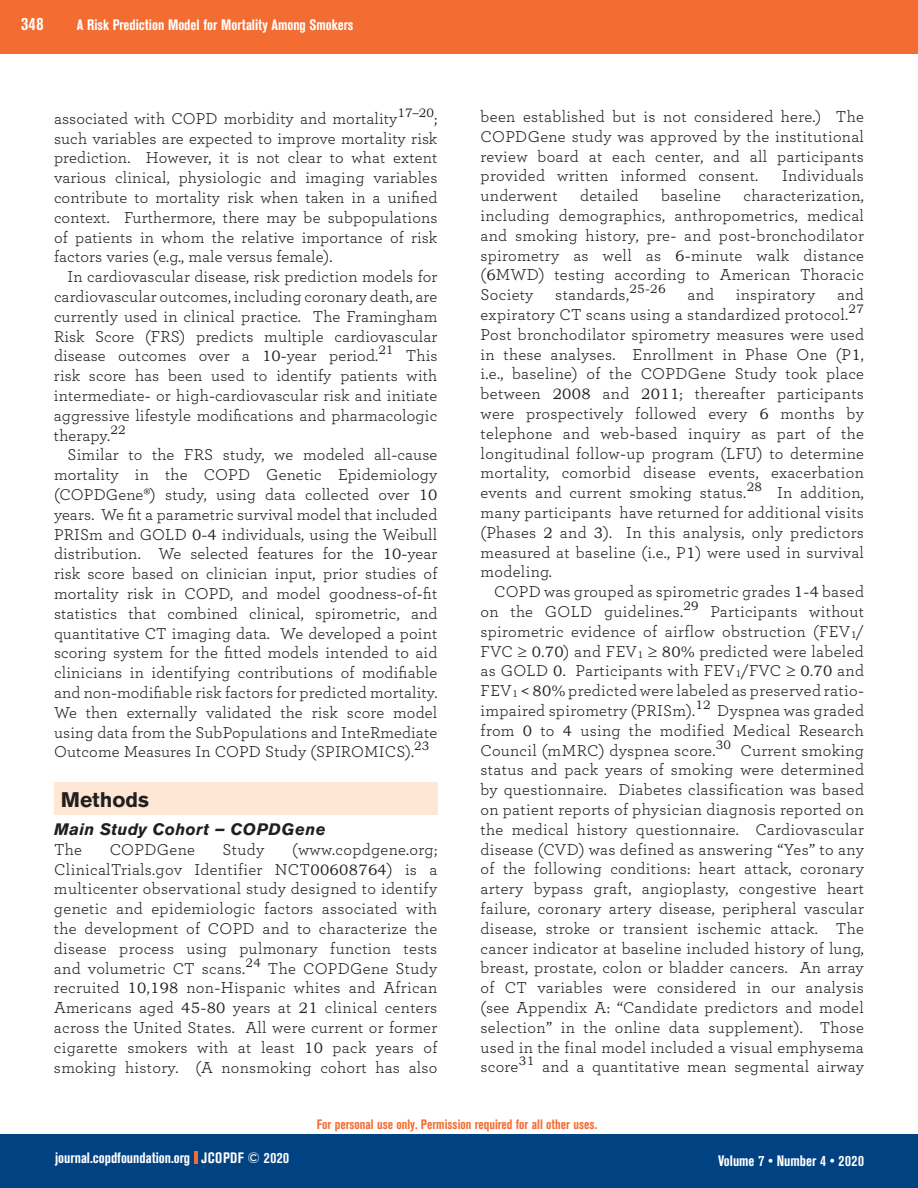
<style>
.page{position:relative;width:918px;height:1188px;background:#fff}
.page>*{position:absolute;margin:0;border:0;box-sizing:border-box;transform-origin:0 0}
.t1{font:700 21px "Akzidenz Grotesk BE";color:#231f20}
.t2{font:700 condensed 18px "Akzidenz Grotesk BE";color:#fff}
.t3{font:16.5px/19.8px "Breathe";letter-spacing:.01em;color:#231f20;text-align:justify}
.t4{font:italic 700 16.5px "Akzidenz Grotesk BQ";letter-spacing:.02em;color:#231f20}
.t5{font:700 condensed 15px "Akzidenz Grotesk BE";color:#fff}
.t6{font:700 condensed 13.5px "Akzidenz Grotesk BE";color:#f36c32}
.s1{font-family:"Bookman Old Style";font-size:15px}
.s2{font-family:"Bookman Old Style";font-size:9.6px}
</style>
<div class="page">
<div style="left:0;top:1134px;width:918px;height:54px;background:#004282"></div>
<div style="left:0;top:0;width:918px;height:54px;background:#f36c32"></div>
<svg style="left:194px;top:1152px;width:3px;height:12px"></svg>
<div style="left:54px;top:782px;width:383px;height:33px;background:#fee7d4"></div>
<p class="t2" style="left:21px;top:13px;width:24px">348</p>
<p class="t5" style="left:77px;top:16px;width:278px">A Risk Prediction Model for Mortality Among Smokers</p>
<p class="t3" style="left:54px;top:108px;width:385px">associated with COPD morbidity and mortality<sup>17–20</sup>; such variables are expected to improve mortality risk prediction. However, it is not clear to what extent various clinical, physiologic and imaging variables contribute to mortality risk when taken in a unified context. Furthermore, there may be subpopulations of patients in whom the relative importance of risk factors varies (e.g., male versus female).</p>
<p class="t3" style="left:54px;top:266px;width:385px;text-indent:14px">In cardiovascular disease, risk prediction models for cardiovascular outcomes, including coronary death, are currently used in clinical practice. The Framingham Risk Score (FRS) predicts multiple cardiovascular disease outcomes over a <span class="s1">10-</span>year period.<sup>21</sup> This risk score has been used to identify patients with intermediate<span class="s1">-</span> or high<span class="s1">-</span>cardiovascular risk and initiate aggressive lifestyle modifications and pharmacologic therapy.<sup>22</sup></p>
<p class="t3" style="left:54px;top:444px;width:385px;text-indent:13px">Similar to the FRS study, we modeled all<span class="s1">-</span>cause mortality in the COPD Genetic Epidemiology (COPDGene®) study, using data collected over <span class="s1">10 </span>years. We fit a parametric survival model that included PRISm and GOLD <span class="s1">0-4</span> individuals, using the Weibull distribution. We selected features for the <span class="s1">10-</span>year risk score based on clinician input, prior studies of mortality risk in COPD, and model goodness<span class="s1">-</span>of<span class="s1">-</span>fit statistics that combined clinical, spirometric, and quantitative CT imaging data. We developed a point scoring system for the fitted models intended to aid clinicians in identifying contributions of modifiable and non<span class="s1">-</span>modifiable risk factors for predicted mortality.<br>We then externally validated the risk score model using data from the SubPopulations and InteRmediate Outcome Measures In COPD Study (SPIROMICS).<sup>23</sup></p>
<p class="t1" style="left:61px;top:787px;width:90px">Methods</p>
<p class="t4" style="left:54px;top:819px;width:273px">Main Study Cohort – COPDGene</p>
<p class="t3" style="left:54px;top:839px;width:30px">The</p>
<p class="t3" style="left:110px;top:839px;width:87px">COPDGene</p>
<p class="t3" style="left:223px;top:839px;width:43px">Study</p>
<p class="t3" style="left:54px;top:839px;width:385px;text-indent:238px">(www.copdgene.org; ClinicalTrials.gov Identifier NCT<span class="s1">00608764</span>) is a multicenter observational study designed to identify genetic and epidemiologic factors associated with the development of COPD and to characterize the disease process using pulmonary function tests and volumetric CT scans.<sup>24</sup> The COPDGene Study recruited <span class="s1">10</span>,<span class="s1">198</span> non<span class="s1">-</span>Hispanic whites and African Americans aged <span class="s1">45-80</span> years at <span class="s1">21</span> clinical centers across the United States. All were current or former cigarette smokers with at least <span class="s1">10</span> pack years of smoking history. (A nonsmoking cohort has also</p>
<p class="t3" style="left:481px;top:106px;width:385px">been established but is not considered here.) The COPDGene study was approved by the institutional review board at each center, and all participants provided written informed consent.</p>
<p class="t3" style="left:782px;top:165px;width:83px">Individuals</p>
<p class="t3" style="left:481px;top:185px;width:78px">underwent</p>
<p class="t3" style="left:580px;top:185px;width:60px">detailed</p>
<p class="t3" style="left:661px;top:185px;width:61px">baseline</p>
<p class="t3" style="left:481px;top:185px;width:385px;text-indent:263px">characterization, including demographics, anthropometrics, medical and smoking history, pre<span class="s1">-</span> and post<span class="s1">-</span>bronchodilator spirometry as well as <span class="s1">6-</span>minute walk distance (<span class="s1">6</span>MWD) testing according to American Thoracic Society</p>
<p class="t3" style="left:555px;top:284px;width:112px">standards,<sup>25-26</sup></p>
<p class="t3" style="left:687px;top:284px;width:28px">and</p>
<p class="t3" style="left:736px;top:284px;width:81px">inspiratory</p>
<p class="t3" style="left:481px;top:284px;width:385px;text-indent:357px">and expiratory CT scans using a standardized protocol.<sup>27<br></sup>Post bronchodilator spirometry measures were used in these analyses. Enrollment in Phase One (P<span class="s1">1</span>, i.e., baseline) of the COPDGene Study took place between <span class="s1">2008</span> and <span class="s1">2011</span>; thereafter participants were prospectively followed every <span class="s1">6</span> months by telephone and web<span class="s1">-</span>based inquiry as part of the longitudinal follow<span class="s1">-</span>up program (LFU) to determine mortality, comorbid disease events, exacerbation events and current smoking status.<sup>28</sup> In addition, many participants have returned for additional visits (Phases <span class="s1">2</span> and <span class="s1">3</span>). In this analysis, only predictors measured at baseline (i.e., P<span class="s1">1</span>) were used in survival modeling.</p>
<p class="t3" style="left:481px;top:581px;width:385px;text-indent:14px">COPD was grouped as spirometric grades <span class="s1">1-4</span> based on the GOLD guidelines.<sup>29</sup> Participants without spirometric evidence of airflow obstruction (FEV<span class="s2">1</span>/ FVC ≥ <span class="s1">0</span>.<span class="s1">70</span>) and FEV<span class="s2">1</span> ≥ <span class="s1">80%</span> predicted were labeled as GOLD <span class="s1">0</span>. Participants with FEV<span class="s2">1</span>/FVC ≥ <span class="s1">0</span>.<span class="s1">70</span> and FEV<span class="s2">1</span> <span class="s1">&lt; 80%</span> predicted were labeled as preserved ratio&shy;impaired spirometry (PRISm).<sup>12</sup> Dyspnea was graded from <span class="s1">0</span> to <span class="s1">4</span> using the modified Medical Research Council (mMRC) dyspnea score.<sup>30</sup> Current smoking status and pack years of smoking were determined by questionnaire. Diabetes classification was based on patient reports of physician diagnosis reported on the medical history questionnaire. Cardiovascular disease (CVD) was defined as answering “Yes” to any of the following conditions: heart attack, coronary artery bypass graft, angioplasty, congestive heart failure, coronary artery disease, peripheral vascular disease, stroke or transient ischemic attack. The cancer indicator at baseline included history of lung, breast, prostate, colon or bladder cancers. An array of CT variables were considered in our analysis (see Appendix A: “Candidate predictors and model selection” in the online data supplement). Those used in the final model included a visual emphysema score<sup>31</sup> and a quantitative mean segmental airway</p>
<p class="t6" style="left:317px;top:1117px;width:282px">For personal use only. Permission required for all other uses.</p>
<p class="t5" style="left:55px;top:1149px;width:236px">journal.copdfoundation.org JCOPDF © 2020</p>
<p class="t5" style="left:718px;top:1152px;width:147px">Volume 7 • Number 4 • 2020</p>
</div>
